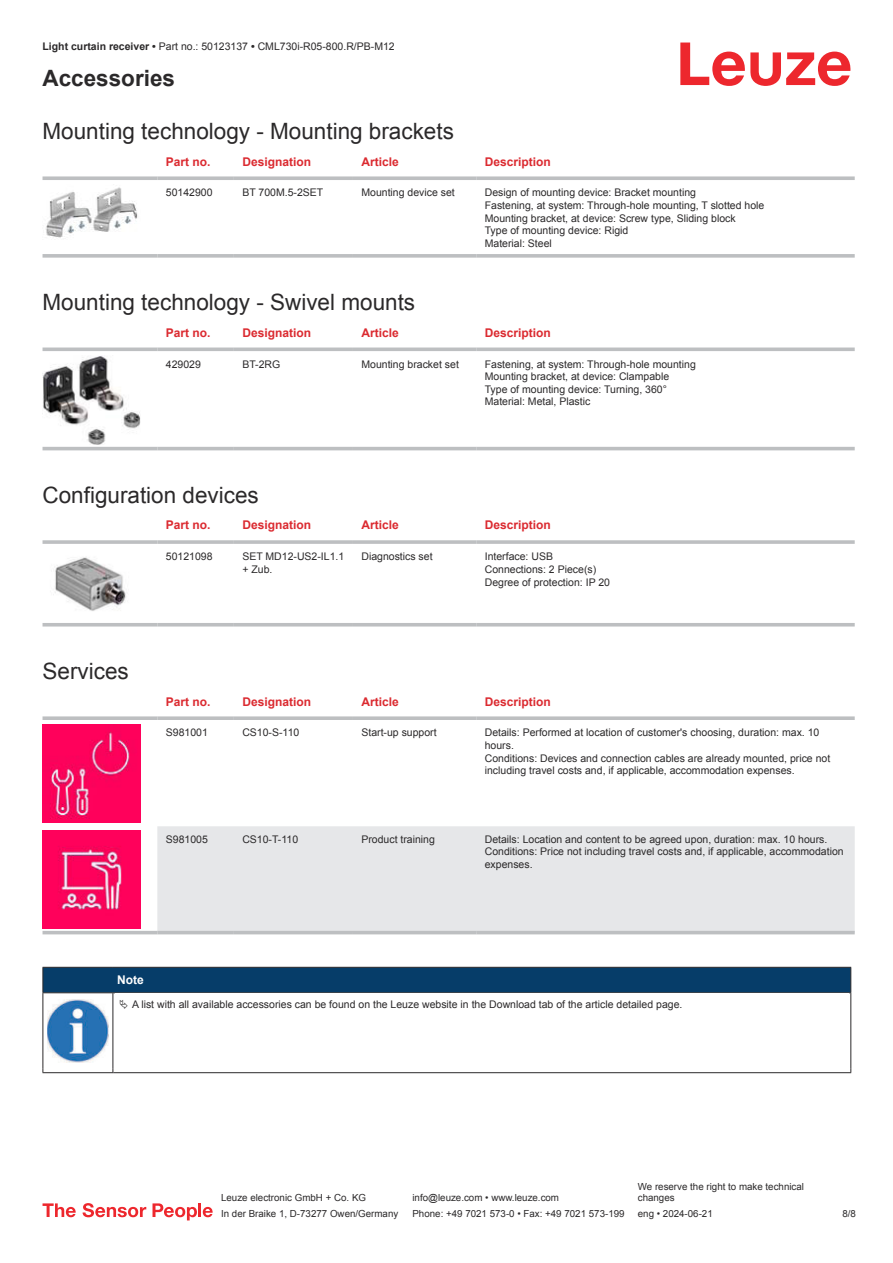
<style>
.page{position:relative;width:893px;height:1263px;background:#fff}
.page>*{position:absolute;margin:0;border:0;box-sizing:border-box;transform-origin:0 0}
.t1{font:22.5px "Arial";color:#2b292a}
.t2{font:700 22.5px "Arial";color:#2b292a}
.t3{font:700 12px "Arial";color:#db2a30}
.t4{font:700 12px "Arial";color:#fff}
.t5{font:10.5px/12.6px "Arial";color:#2b292a}
.t6{font:9.75px/11.7px "Arial";color:#2b292a}
.s1{font-weight:700}
</style>
<div class="page">
<svg style="left:680px;top:43px;width:170px;height:43px"></svg>
<svg style="left:43px;top:176px;width:114px;height:4px"></svg>
<svg style="left:157px;top:176px;width:77px;height:4px"></svg>
<svg style="left:234px;top:176px;width:119px;height:4px"></svg>
<svg style="left:353px;top:176px;width:123px;height:4px"></svg>
<svg style="left:476px;top:176px;width:379px;height:4px;fill:#bdbfc1"></svg>
<svg style="left:43px;top:254px;width:114px;height:4px"></svg>
<svg style="left:157px;top:254px;width:77px;height:4px"></svg>
<svg style="left:234px;top:254px;width:119px;height:4px"></svg>
<svg style="left:353px;top:254px;width:123px;height:4px"></svg>
<svg style="left:476px;top:254px;width:379px;height:4px;fill:#c0c2c4"></svg>
<img style="left:46px;top:187px;width:92px;height:51px">
<svg style="left:43px;top:418px;width:812px;height:33px"></svg>
<svg style="left:43px;top:347px;width:114px;height:4px"></svg>
<svg style="left:157px;top:347px;width:77px;height:4px"></svg>
<svg style="left:234px;top:347px;width:119px;height:4px"></svg>
<svg style="left:353px;top:347px;width:123px;height:4px"></svg>
<svg style="left:476px;top:347px;width:379px;height:4px;fill:#bdbfc1"></svg>
<hr style="left:43px;top:447px;width:114px;height:3px;background:#bdbfc1">
<hr style="left:157px;top:447px;width:77px;height:3px;background:#bdbfc1">
<hr style="left:234px;top:447px;width:119px;height:3px;background:#bdbfc1">
<hr style="left:353px;top:447px;width:123px;height:3px;background:#bdbfc1">
<hr style="left:476px;top:447px;width:379px;height:3px;background:#bdbfc1">
<img style="left:43px;top:356px;width:97px;height:88px">
<svg style="left:43px;top:626px;width:812px;height:1px"></svg>
<svg style="left:43px;top:540px;width:114px;height:4px"></svg>
<hr style="left:157px;top:540px;width:77px;height:4px;background:#c6c7c9">
<svg style="left:234px;top:540px;width:119px;height:4px"></svg>
<svg style="left:353px;top:540px;width:123px;height:4px"></svg>
<hr style="left:476px;top:540px;width:379px;height:4px;background:#c6c7c9">
<hr style="left:43px;top:623px;width:114px;height:3px;background:#bdbfc1">
<hr style="left:157px;top:623px;width:77px;height:3px;background:#bdbfc1">
<hr style="left:234px;top:623px;width:119px;height:3px;background:#bdbfc1">
<hr style="left:353px;top:623px;width:123px;height:3px;background:#bdbfc1">
<hr style="left:476px;top:623px;width:379px;height:3px;background:#bdbfc1">
<img style="left:53px;top:557px;width:73px;height:54px">
<svg style="left:43px;top:724px;width:812px;height:211px"></svg>
<div style="left:157px;top:826px;width:698px;height:105px;background:#e6e7e9"></div>
<svg style="left:43px;top:716px;width:114px;height:4px"></svg>
<svg style="left:157px;top:716px;width:77px;height:4px"></svg>
<svg style="left:234px;top:716px;width:119px;height:4px"></svg>
<svg style="left:353px;top:716px;width:123px;height:4px"></svg>
<svg style="left:476px;top:716px;width:379px;height:4px;fill:#bdbfc1"></svg>
<hr style="left:43px;top:931px;width:114px;height:3px;background:#bdbfc1">
<hr style="left:157px;top:931px;width:77px;height:3px;background:#bdbfc1">
<hr style="left:234px;top:931px;width:119px;height:3px;background:#bdbfc1">
<hr style="left:353px;top:931px;width:123px;height:3px;background:#bdbfc1">
<hr style="left:476px;top:931px;width:379px;height:3px;background:#bdbfc1">
<img style="left:43px;top:724px;width:97px;height:98px">
<img style="left:43px;top:830px;width:97px;height:98px">
<div style="left:43px;top:967px;width:808px;height:26px;background:#063d69"></div>
<hr style="left:113px;top:992px;width:738px;height:1px;background:#2b292a">
<hr style="left:43px;top:993px;width:1px;height:75px;background:#2b292a">
<hr style="left:113px;top:993px;width:1px;height:75px;background:#2b292a">
<hr style="left:850px;top:993px;width:1px;height:75px;background:#2b292a">
<hr style="left:43px;top:1072px;width:70px;height:1px;background:#2b292a">
<hr style="left:113px;top:1072px;width:738px;height:1px;background:#2b292a">
<img style="left:47px;top:999px;width:61px;height:63px">
<svg style="left:43px;top:1203px;width:33px;height:14px"></svg>
<svg style="left:83px;top:1203px;width:63px;height:14px"></svg>
<svg style="left:153px;top:1203px;width:44px;height:17px"></svg>
<hr style="left:198px;top:1203px;width:3px;height:14px;background:#ed272d">
<svg style="left:203px;top:1207px;width:10px;height:10px"></svg>
<p class="t5" style="left:43px;top:41px;width:354px"><span class="s1">Light curtain receiver •</span> Part no.: 50123137 <span class="s1">•</span> CML730i-R05-800.R/PB-M12</p>
<h1 class="t2" style="left:43px;top:70px;width:134px">Accessories</h1>
<h1 class="t1" style="left:43px;top:123px;width:413px">Mounting technology - Mounting brackets</h1>
<p class="t3" style="left:166px;top:157px;width:46px">Part no.</p>
<p class="t3" style="left:242px;top:157px;width:70px">Designation</p>
<p class="t3" style="left:361px;top:157px;width:39px">Article</p>
<p class="t3" style="left:485px;top:157px;width:68px">Description</p>
<p class="t5" style="left:166px;top:187px;width:48px">50142900</p>
<p class="t5" style="left:242px;top:187px;width:82px">BT 700M.5-2SET</p>
<p class="t5" style="left:361px;top:187px;width:95px">Mounting device set</p>
<p class="t5" style="left:485px;top:187px;width:281px">Design of mounting device: Bracket mounting<br>Fastening, at system: Through-hole mounting, T slotted hole Mounting bracket, at device: Screw type, Sliding block<br>Type of mounting device: Rigid<br>Material: Steel</p>
<h1 class="t1" style="left:43px;top:294px;width:374px">Mounting technology - Swivel mounts</h1>
<p class="t3" style="left:166px;top:328px;width:46px">Part no.</p>
<p class="t3" style="left:242px;top:328px;width:70px">Designation</p>
<p class="t3" style="left:361px;top:328px;width:39px">Article</p>
<p class="t3" style="left:485px;top:328px;width:68px">Description</p>
<p class="t5" style="left:166px;top:358px;width:37px">429029</p>
<p class="t5" style="left:242px;top:358px;width:39px">BT-2RG</p>
<p class="t5" style="left:361px;top:358px;width:99px">Mounting bracket set</p>
<p class="t5" style="left:485px;top:358px;width:213px">Fastening, at system: Through-hole mounting Mounting bracket, at device: Clampable<br>Type of mounting device: Turning, 360° Material: Metal, Plastic</p>
<h1 class="t1" style="left:43px;top:487px;width:218px">Configuration devices</h1>
<p class="t3" style="left:166px;top:521px;width:46px">Part no.</p>
<p class="t3" style="left:242px;top:521px;width:70px">Designation</p>
<p class="t3" style="left:361px;top:521px;width:39px">Article</p>
<p class="t3" style="left:485px;top:521px;width:68px">Description</p>
<p class="t5" style="left:166px;top:551px;width:48px">50121098</p>
<p class="t5" style="left:242px;top:551px;width:103px">SET MD12-US2-IL1.1 + Zub.</p>
<p class="t5" style="left:361px;top:551px;width:73px">Diagnostics set</p>
<p class="t5" style="left:485px;top:551px;width:127px">Interface: USB<br>Connections: 2 Piece(s)<br>Degree of protection: IP 20</p>
<h1 class="t1" style="left:43px;top:663px;width:88px">Services</h1>
<p class="t3" style="left:166px;top:697px;width:46px">Part no.</p>
<p class="t3" style="left:242px;top:697px;width:70px">Designation</p>
<p class="t3" style="left:361px;top:697px;width:39px">Article</p>
<p class="t3" style="left:485px;top:697px;width:68px">Description</p>
<p class="t5" style="left:166px;top:727px;width:44px">S981001</p>
<p class="t5" style="left:242px;top:727px;width:58px">CS10-S-110</p>
<p class="t5" style="left:361px;top:727px;width:77px">Start-up support</p>
<p class="t5" style="left:485px;top:727px;width:347px">Details: Performed at location of customer's choosing, duration: max. 10 hours.<br>Conditions: Devices and connection cables are already mounted, price not including travel costs and, if applicable, accommodation expenses.</p>
<p class="t5" style="left:166px;top:834px;width:44px">S981005</p>
<p class="t5" style="left:242px;top:834px;width:57px">CS10-T-110</p>
<p class="t5" style="left:361px;top:834px;width:75px">Product training</p>
<p class="t5" style="left:485px;top:834px;width:360px">Details: Location and content to be agreed upon, duration: max. 10 hours.<br>Conditions: Price not including travel costs and, if applicable, accommodation expenses.</p>
<p class="t4" style="left:117px;top:975px;width:28px">Note</p>
<p class="t5" style="left:132px;top:998px;width:552px">A list with all available accessories can be found on the Leuze website in the Download tab of the article detailed page.</p>
<p class="t6" style="left:221px;top:1193px;width:146px">Leuze electronic GmbH + Co. KG</p>
<p class="t6" style="left:412px;top:1193px;width:148px">info@leuze.com • www.leuze.com</p>
<p class="t6" style="left:638px;top:1181px;width:168px">We reserve the right to make technical changes</p>
<p class="t6" style="left:221px;top:1209px;width:179px">In der Braike 1, D-73277 Owen/Germany</p>
<p class="t6" style="left:412px;top:1209px;width:214px">Phone: +49 7021 573-0 • Fax: +49 7021 573-199</p>
<p class="t6" style="left:638px;top:1209px;width:76px">eng • 2024-06-21</p>
<p class="t6" style="left:842px;top:1209px;width:15px">8 /8</p>
</div>
